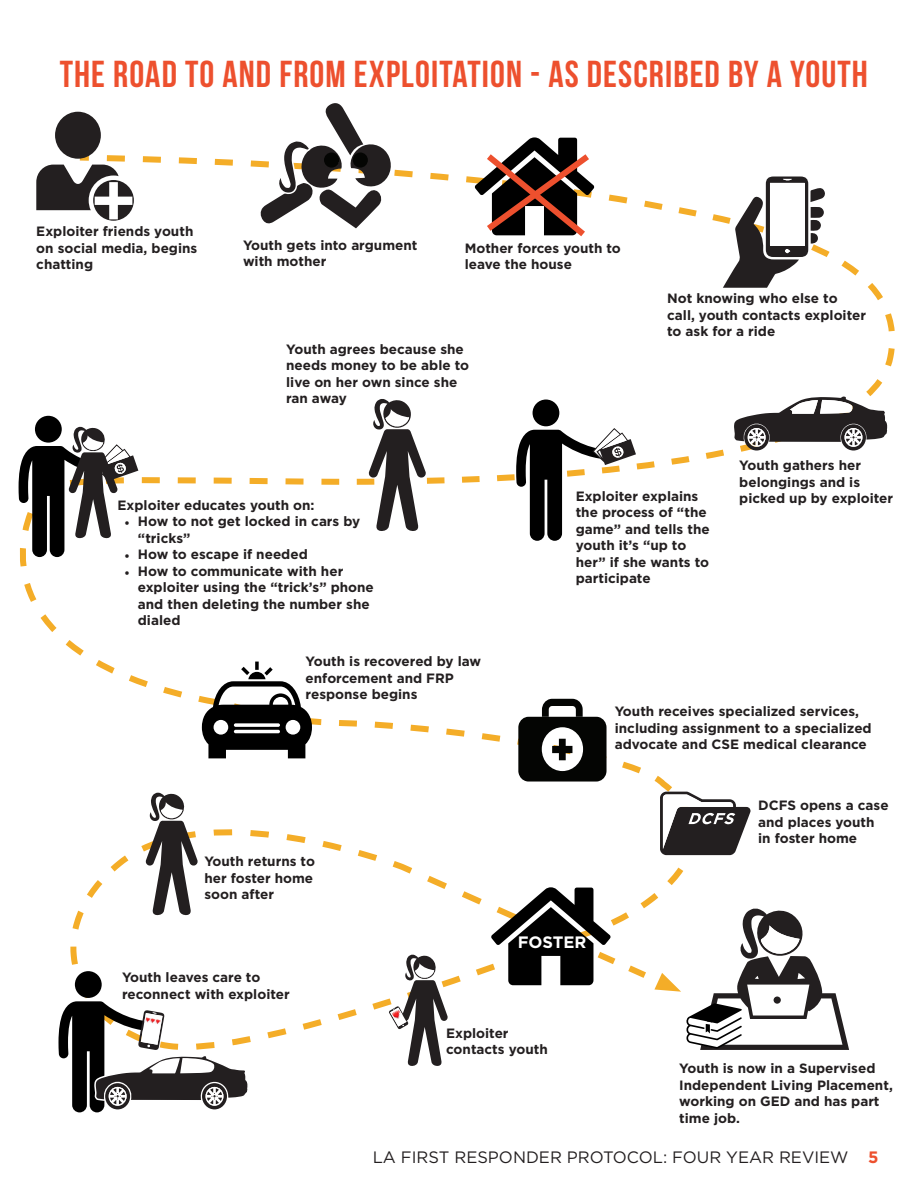
<style>
.page{position:relative;width:918px;height:1188px;background:#fff}
.page>*{position:absolute;margin:0;border:0;box-sizing:border-box;transform-origin:0 0}
.t1{font:37.5px "Bebas Neue";letter-spacing:.03em;color:#ed502e}
.t2{font:16.5px "Gotham";color:#231f20}
.t3{font:700 16.5px "Gotham";color:#fff}
.t4{font:700 13.5px/16.5px "Gotham";color:#231f20}
.s1{font-family:"Minion Pro";font-weight:400}
.s2{font-weight:700;color:#ed502e}
</style>
<div class="page">
<svg style="left:678px;top:177px;width:217px;height:155px"></svg>
<svg style="left:734px;top:396px;width:153px;height:55px"></svg>
<div style="left:533px;top:400px;width:26px;height:26px;background:#000;border-radius:50%"></div>
<svg style="left:516px;top:428px;width:120px;height:113px"></svg>
<svg style="left:374px;top:699px;width:282px;height:83px"></svg>
<svg style="left:368px;top:399px;width:58px;height:132px"></svg>
<svg style="left:36px;top:103px;width:592px;height:134px"></svg>
<div style="left:35px;top:416px;width:27px;height:27px;background:#000;border-radius:50%"></div>
<svg style="left:18px;top:427px;width:318px;height:331px"></svg>
<svg style="left:58px;top:792px;width:791px;height:321px"></svg>
<div style="left:353px;top:152px;width:15px;height:16px;background:#040503;border-radius:50%"></div>
<div style="left:324px;top:152px;width:15px;height:16px;background:#040503;border-radius:50%"></div>
<h1 class="t1" style="left:60px;top:54px;width:810px">THE ROAD TO AND FROM EXPLOITATION - AS DESCRIBED BY A YOUTH</h1>
<p class="t4" style="left:36px;top:223px;width:163px">Exploiter friends youth on social media, begins chatting</p>
<p class="t4" style="left:243px;top:236px;width:176px">Youth gets into argument with mother</p>
<p class="t4" style="left:465px;top:239px;width:158px">Mother forces youth to leave the house</p>
<p class="t4" style="left:286px;top:341px;width:184px">Youth agrees because she needs money to be able to live on her own since she ran away</p>
<p class="t4" style="left:667px;top:290px;width:200px">Not knowing who else to call, youth contacts exploiter to ask for a ride</p>
<p class="t4" style="left:118px;top:496px;width:198px">Exploiter educates youth on:</p>
<p class="t4" style="left:138px;top:513px;width:224px;text-indent:-14px"><span class="s1">•</span> How to not get locked in cars by “tricks”</p>
<p class="t4" style="left:124px;top:546px;width:185px"><span class="s1">•</span> How to escape if needed</p>
<p class="t4" style="left:138px;top:562px;width:237px;text-indent:-14px"><span class="s1">•</span> How to communicate with her exploiter using the “trick’s” phone and then deleting the number she dialed</p>
<p class="t4" style="left:306px;top:653px;width:177px">Youth is recovered by law enforcement and FRP response begins</p>
<p class="t4" style="left:204px;top:853px;width:112px">Youth returns to her foster home soon after</p>
<p class="t4" style="left:122px;top:969px;width:169px">Youth leaves care to reconnect with exploiter</p>
<p class="t4" style="left:739px;top:457px;width:123px">Youth gathers her belongings and is</p>
<p class="t4" style="left:576px;top:487px;width:124px">Exploiter explains</p>
<p class="t4" style="left:739px;top:490px;width:155px">picked up by exploiter</p>
<p class="t4" style="left:576px;top:504px;width:136px">the process of “the game” and tells the youth it’s “up to her” if she wants to participate</p>
<p class="t4" style="left:615px;top:703px;width:258px">Youth receives specialized services, including assignment to a specialized advocate and CSE medical clearance</p>
<p class="t3" style="left:518px;top:933px;width:70px">FOSTER</p>
<p class="t4" style="left:758px;top:797px;width:132px">DCFS opens a case and places youth in foster home</p>
<p class="t4" style="left:446px;top:1024px;width:103px">Exploiter contacts youth</p>
<p class="t4" style="left:679px;top:1060px;width:215px">Youth is now in a Supervised<br>Independent Living Placement, working on GED and has part time job.</p>
<p class="t2" style="left:373px;top:1148px;width:507px">LA FIRST RESPONDER PROTOCOL: FOUR YEAR REVIEW <span class="s2">5</span></p>
</div>
